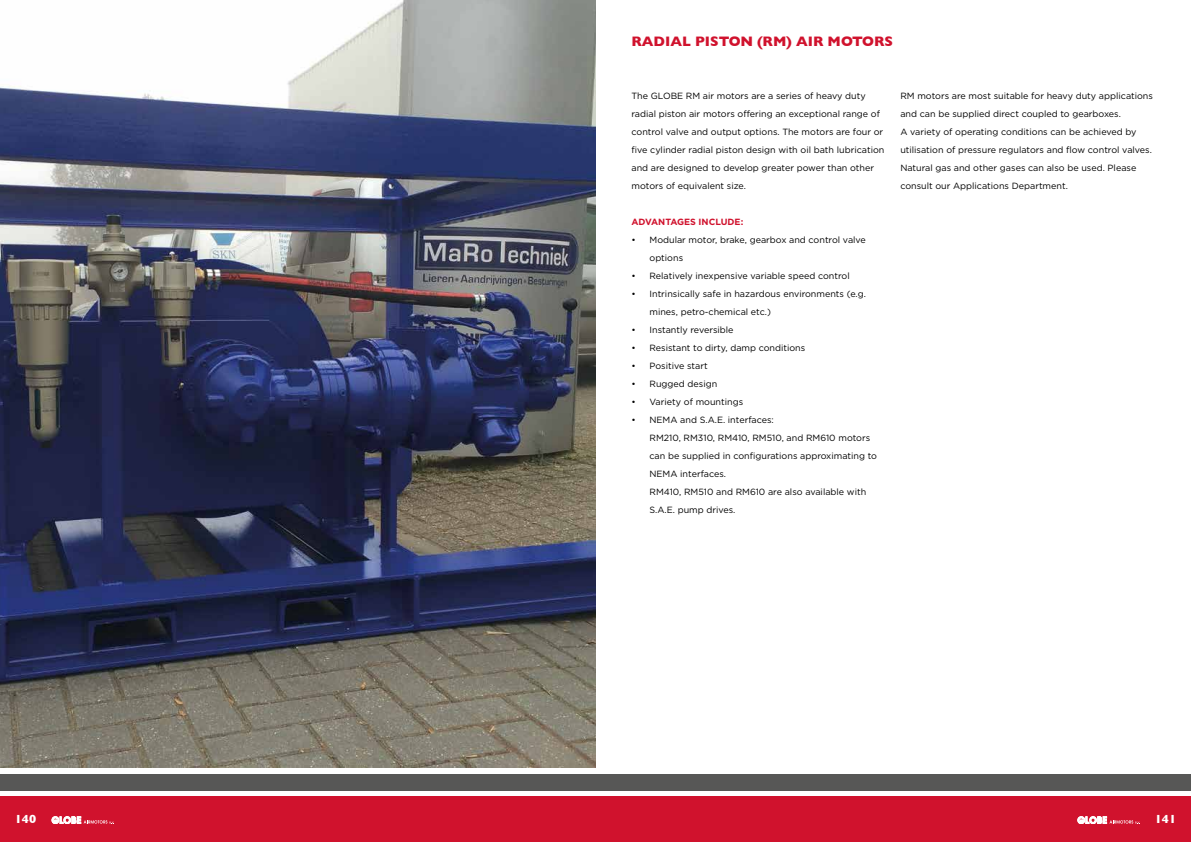
<style>
.page{position:relative;width:1191px;height:842px;background:#fff}
.page>*{position:absolute;margin:0;border:0;box-sizing:border-box;transform-origin:0 0}
.t1{font:700 14px "Gill Sans";color:#d0122d}
.t2{font:700 12px "Gill Sans";color:#fff}
.t3{font:9px/18px "Gotham";color:#000}
.t4{font:700 9px "Gotham";color:#d0122d}
</style>
<div class="page">
<div style="left:0;top:796px;width:1191px;height:46px;background:#d0122d"></div>
<div style="left:0;top:774px;width:1191px;height:16px;background:#575756"></div>
<svg style="left:52px;top:816px;width:62px;height:8px"></svg>
<svg style="left:1077px;top:816px;width:63px;height:8px"></svg>
<img style="left:0;top:0;width:595px;height:767px">
<h1 class="t1" style="left:631px;top:30px;width:263px">RADIAL PISTON (RM) AIR MOTORS</h1>
<p class="t3" style="left:631px;top:87px;width:254px">The GLOBE RM air motors are a series of heavy duty radial piston air motors offering an exceptional range of control valve and output options. The motors are four or five cylinder radial piston design with oil bath lubrication and are designed to develop greater power than other motors of equivalent size.</p>
<p class="t4" style="left:631px;top:216px;width:113px">ADVANTAGES INCLUDE:</p>
<p class="t3" style="left:649px;top:231px;width:218px;text-indent:-18px">• Modular motor, brake, gearbox and control valve options</p>
<p class="t3" style="left:631px;top:267px;width:220px">• Relatively inexpensive variable speed control</p>
<p class="t3" style="left:649px;top:285px;width:218px;text-indent:-18px">• Intrinsically safe in hazardous environments (e.g. mines, petro-chemical etc.)</p>
<p class="t3" style="left:631px;top:321px;width:104px">• Instantly reversible</p>
<p class="t3" style="left:631px;top:339px;width:175px">• Resistant to dirty, damp conditions</p>
<p class="t3" style="left:631px;top:357px;width:78px">• Positive start</p>
<p class="t3" style="left:631px;top:375px;width:87px">• Rugged design</p>
<p class="t3" style="left:631px;top:393px;width:113px">• Variety of mountings</p>
<p class="t3" style="left:649px;top:411px;width:229px;text-indent:-18px">• NEMA and S.A.E. interfaces:<br>RM210, RM310, RM410, RM510, and RM610 motors can be supplied in configurations approximating to NEMA interfaces.<br>RM410, RM510 and RM610 are also available with S.A.E. pump drives.</p>
<p class="t3" style="left:900px;top:87px;width:254px">RM motors are most suitable for heavy duty applications and can be supplied direct coupled to gearboxes.<br>A variety of operating conditions can be achieved by utilisation of pressure regulators and flow control valves.<br>Natural gas and other gases can also be used. Please consult our Applications Department.</p>
<h2 class="t2" style="left:15px;top:809px;width:23px">140</h2>
<h2 class="t2" style="left:1154px;top:809px;width:23px">141</h2>
</div>
